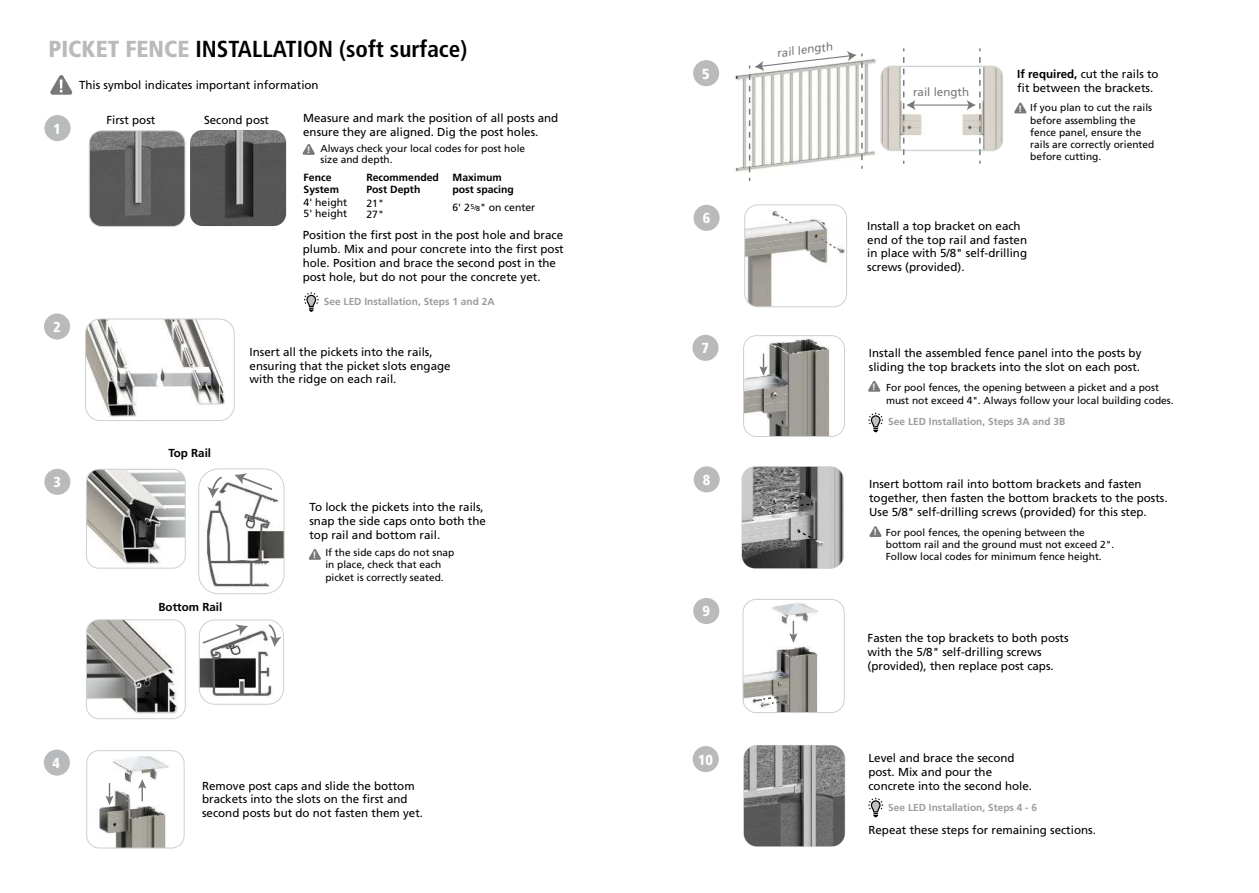
<style>
.page{position:relative;width:1259px;height:893px;background:#fff}
.page>*{position:absolute;margin:0;border:0;box-sizing:border-box;transform-origin:0 0}
.t1{font:700 condensed 23.25px "Frutiger LT Std";color:#000}
.t2{font:900 condensed 14.55px "Frutiger LT Std";color:#fff}
.t3{font:11.55px/14px "Frutiger LT Std";color:#000}
.t4{font:11.55px "Frutiger LT Std";color:#76787a}
.t5{font:700 11.55px "Frutiger LT Std";color:#000}
.t6{font:700 10.5px/11.2px "Frutiger LT Std";color:#000}
.t7{font:10.5px/11.1px "Frutiger LT Std";color:#000}
.t8{font:10.2px/12.1px "Frutiger LT Std";color:#000}
.t9{font:700 10.2px "Frutiger LT Std";color:#9a9c9f}
.t10{font:700 9.15px "Frutiger LT Std";color:#fff}
.s1{font-weight:900;color:#b8babc}
.s2{font-size:7.05px}
.s3{font-weight:700}
</style>
<div class="page">
<div style="left:44px;top:115px;width:27px;height:26px;background:#b8babc;border-radius:50%"></div>
<img style="left:190px;top:130px;width:96px;height:96px">
<img style="left:89px;top:132px;width:96px;height:93px">
<div style="left:89px;top:130px;width:96px;height:97px;border:1px solid #cdcfd1;border-radius:12px"></div>
<div style="left:44px;top:750px;width:26px;height:26px;background:#b8babc;border-radius:50%"></div>
<img style="left:99px;top:756px;width:70px;height:90px">
<div style="left:86px;top:750px;width:98px;height:98px;border:1px solid #cdcfd1;border-radius:13px"></div>
<div style="left:44px;top:469px;width:26px;height:26px;background:#b8babc;border-radius:50%"></div>
<svg style="left:304px;top:292px;width:14px;height:20px"></svg>
<svg style="left:868px;top:413px;width:15px;height:19px"></svg>
<svg style="left:868px;top:798px;width:15px;height:19px"></svg>
<div style="left:44px;top:313px;width:26px;height:27px;background:#b8babc;border-radius:50%"></div>
<svg style="left:105px;top:784px;width:9px;height:21px"></svg>
<svg style="left:138px;top:779px;width:8px;height:22px"></svg>
<svg style="left:308px;top:549px;width:13px;height:11px"></svg>
<svg style="left:50px;top:75px;width:23px;height:20px"></svg>
<img style="left:85px;top:319px;width:141px;height:102px">
<div style="left:85px;top:319px;width:150px;height:102px;border:1px solid #cdcfd1;border-radius:15px"></div>
<div style="left:741px;top:466px;width:103px;height:103px;border:1px solid #cdcfd1;border-radius:13px"></div>
<div style="left:693px;top:205px;width:26px;height:26px;background:#b8babc;border-radius:50%"></div>
<img style="left:746px;top:205px;width:100px;height:102px">
<div style="left:744px;top:205px;width:103px;height:102px;border:1px solid #cdcfd1;border-radius:13px"></div>
<div style="left:693px;top:598px;width:26px;height:26px;background:#b8babc;border-radius:50%"></div>
<div style="left:692px;top:746px;width:27px;height:26px;background:#b8babc;border-radius:50%"></div>
<div style="left:692px;top:335px;width:26px;height:26px;background:#b8babc;border-radius:50%"></div>
<img style="left:745px;top:337px;width:98px;height:98px">
<div style="left:743px;top:335px;width:102px;height:102px;border:1px solid #cdcfd1;border-radius:13px"></div>
<div style="left:693px;top:466px;width:27px;height:26px;background:#b8babc;border-radius:50%"></div>
<img style="left:742px;top:467px;width:101px;height:101px">
<img style="left:744px;top:599px;width:92px;height:114px">
<div style="left:742px;top:599px;width:102px;height:114px;border:1px solid #cdcfd1;border-radius:13px"></div>
<img style="left:744px;top:745px;width:101px;height:101px">
<svg style="left:868px;top:381px;width:12px;height:11px"></svg>
<svg style="left:869px;top:526px;width:13px;height:11px"></svg>
<svg style="left:797px;top:530px;width:15px;height:9px"></svg>
<svg style="left:766px;top:508px;width:9px;height:7px"></svg>
<svg style="left:788px;top:496px;width:23px;height:11px"></svg>
<svg style="left:817px;top:236px;width:20px;height:14px"></svg>
<svg style="left:779px;top:215px;width:14px;height:10px"></svg>
<svg style="left:761px;top:695px;width:26px;height:10px"></svg>
<svg style="left:759px;top:354px;width:8px;height:22px"></svg>
<svg style="left:789px;top:621px;width:8px;height:22px"></svg>
<div style="left:693px;top:60px;width:26px;height:26px;background:#b8babc;border-radius:50%"></div>
<svg style="left:1014px;top:102px;width:12px;height:11px"></svg>
<img style="left:734px;top:53px;width:143px;height:128px">
<img style="left:882px;top:66px;width:119px;height:83px">
<div style="left:880px;top:66px;width:123px;height:85px;border:1px solid #d1d3d4;border-radius:10px"></div>
<hr style="left:912px;top:105px;width:57px;height:1px;background:#76787a">
<svg style="left:903px;top:57px;width:12px;height:107px"></svg>
<svg style="left:966px;top:57px;width:14px;height:107px"></svg>
<svg style="left:749px;top:51px;width:113px;height:130px"></svg>
<img style="left:203px;top:480px;width:81px;height:112px">
<div style="left:198px;top:468px;width:86px;height:126px;border:1px solid #cdcfd1;border-radius:20px"></div>
<svg style="left:234px;top:473px;width:40px;height:19px"></svg>
<svg style="left:207px;top:476px;width:17px;height:22px"></svg>
<img style="left:86px;top:469px;width:99px;height:99px">
<div style="left:86px;top:469px;width:100px;height:99px;border:1px solid #cdcfd1;border-radius:13px"></div>
<img style="left:199px;top:628px;width:74px;height:73px">
<div style="left:199px;top:620px;width:85px;height:85px;border:1px solid #cdcfd1;border-radius:16px"></div>
<svg style="left:201px;top:624px;width:47px;height:21px"></svg>
<svg style="left:267px;top:623px;width:15px;height:24px"></svg>
<img style="left:86px;top:621px;width:95px;height:97px">
<div style="left:86px;top:619px;width:100px;height:100px;border:1px solid #cdcfd1;border-radius:13px"></div>
<svg style="left:302px;top:144px;width:13px;height:11px"></svg>
<h1 class="t1" style="left:49px;top:35px;width:420px"><span class="s1">PICKET FENCE</span> INSTALLATION (soft surface)</h1>
<p class="t2" style="left:54px;top:120px;width:9px">1</p>
<p class="t2" style="left:53px;top:318px;width:9px">2</p>
<p class="t3" style="left:79px;top:78px;width:241px">This symbol indicates important information</p>
<p class="t3" style="left:106px;top:113px;width:50px">First post</p>
<p class="t3" style="left:204px;top:113px;width:67px">Second post</p>
<p class="t3" style="left:303px;top:111px;width:257px">Measure and mark the position of all posts and ensure they are aligned. Dig the post holes.</p>
<p class="t8" style="left:320px;top:143px;width:206px;line-height:10.9px">Always check your local codes for post hole size and depth.</p>
<p class="t6" style="left:304px;top:172px;width:37px">Fence<br>System</p>
<p class="t7" style="left:304px;top:197px;width:45px">4' height<br>5' height</p>
<p class="t6" style="left:366px;top:172px;width:74px">Recommended<br>Post Depth</p>
<p class="t7" style="left:366px;top:198px;width:19px">21"<br>27"</p>
<p class="t6" style="left:452px;top:172px;width:63px">Maximum post spacing</p>
<p class="t7" style="left:452px;top:202px;width:84px">6' 2<sup>5</sup><span class="s2">/8</span>" on center</p>
<p class="t3" style="left:303px;top:228px;width:262px">Position the first post in the post hole and brace plumb. Mix and pour concrete into the first post hole. Position and brace the second post in the post hole, but do not pour the concrete yet.</p>
<p class="t9" style="left:324px;top:295px;width:172px">See LED Installation, Steps 1 and 2A</p>
<p class="t3" style="left:250px;top:345px;width:202px">Insert all the pickets into the rails, ensuring that the picket slots engage with the ridge on each rail.</p>
<p class="t2" style="left:54px;top:473px;width:9px">3</p>
<p class="t5" style="left:169px;top:446px;width:44px">Top Rail</p>
<p class="t5" style="left:158px;top:600px;width:65px">Bottom Rail</p>
<p class="t3" style="left:309px;top:500px;width:178px">To lock the pickets into the rails, snap the side caps onto both the top rail and bottom rail.</p>
<p class="t8" style="left:325px;top:547px;width:131px">If the side caps do not snap in place, check that each picket is correctly seated.</p>
<p class="t10" style="left:313px;top:550px;width:5px">!</p>
<p class="t2" style="left:53px;top:754px;width:9px">4</p>
<p class="t3" style="left:202px;top:779px;width:222px">Remove post caps and slide the bottom brackets into the slots on the first and second posts but do not fasten them yet.</p>
<p class="t4" style="left:776px;top:46px;width:58px;rotate:-7deg">rail length</p>
<p class="t2" style="left:702px;top:65px;width:9px">5</p>
<p class="t3" style="left:1017px;top:67px;width:143px"><span class="s3">If required,</span> cut the rails to fit between the brackets.</p>
<p class="t8" style="left:1030px;top:102px;width:126px">If you plan to cut the rails before assembling the fence panel, ensure the rails are correctly oriented before cutting.</p>
<p class="t4" style="left:913px;top:85px;width:58px">rail length</p>
<p class="t10" style="left:1018px;top:103px;width:5px">!</p>
<p class="t2" style="left:702px;top:209px;width:9px">6</p>
<p class="t2" style="left:701px;top:339px;width:9px">7</p>
<p class="t3" style="left:867px;top:219px;width:161px">Install a top bracket on each end of the top rail and fasten in place with 5/8" self-drilling screws (provided).</p>
<p class="t3" style="left:869px;top:346px;width:274px">Install the assembled fence panel into the posts by sliding the top brackets into the slot on each post.</p>
<p class="t10" style="left:872px;top:381px;width:5px">!</p>
<p class="t8" style="left:886px;top:380px;width:289px;line-height:13px">For pool fences, the opening between a picket and a post must not exceed 4". Always follow your local building codes.</p>
<p class="t9" style="left:888px;top:416px;width:179px">See LED Installation, Steps 3A and 3B</p>
<p class="t2" style="left:703px;top:471px;width:9px">8</p>
<p class="t3" style="left:869px;top:477px;width:300px">Insert bottom rail into bottom brackets and fasten together, then fasten the bottom brackets to the posts.<br>Use 5/8" self-drilling screws (provided) for this step.</p>
<p class="t2" style="left:702px;top:603px;width:9px">9</p>
<p class="t2" style="left:698px;top:751px;width:17px">10</p>
<p class="t10" style="left:873px;top:527px;width:5px">!</p>
<p class="t8" style="left:886px;top:526px;width:230px">For pool fences, the opening between the bottom rail and the ground must not exceed 2".<br>Follow local codes for minimum fence height.</p>
<p class="t3" style="left:867px;top:631px;width:202px">Fasten the top brackets to both posts with the 5/8" self-drilling screws (provided), then replace post caps.</p>
<p class="t3" style="left:868px;top:751px;width:165px">Level and brace the second post. Mix and pour the concrete into the second hole.</p>
<p class="t3" style="left:868px;top:823px;width:229px">Repeat these steps for remaining sections.</p>
<p class="t9" style="left:888px;top:801px;width:150px">See LED Installation, Steps 4 - 6</p>
</div>
